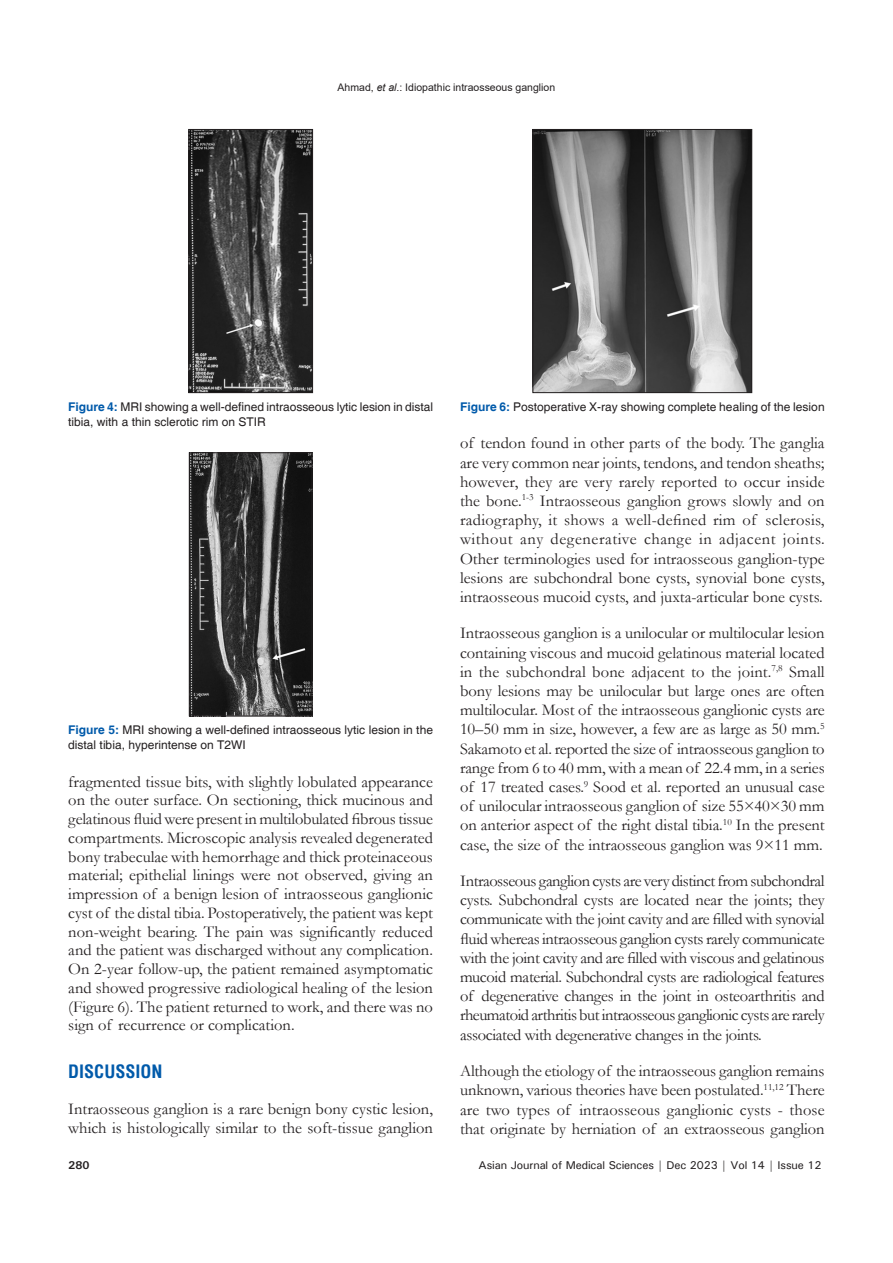
<style>
.page{position:relative;width:893px;height:1263px;background:#fff}
.page>*{position:absolute;margin:0;border:0;box-sizing:border-box;transform-origin:0 0}
.t1{font:700 condensed 18px "Helvetica";color:#015aaa}
.TX{font:16.5px/19.2px "Garamond";color:#231f20;text-align:justify}
.FGC{font:12px/15px "Helvetica";color:#231f20}
.t2{font:500 11.25px "Univers";letter-spacing:-.01em;color:#231f20}
.t3{font:700 11.25px "Univers";color:#231f20}
.t4{font:10.5px "Arial";color:#231f20}
.s1{font-style:italic}
.s2{font-weight:700;color:#015aaa}
</style>
<div class="page">
<img style="left:191px;top:131px;width:120px;height:260px">
<div style="left:189px;top:129px;width:124px;height:264px;border:1px solid #231f20"></div>
<img style="left:191px;top:455px;width:119px;height:259px">
<div style="left:189px;top:453px;width:123px;height:263px;border:1px solid #231f20"></div>
<img style="left:535px;top:131px;width:215px;height:260px">
<div style="left:533px;top:129px;width:219px;height:264px;border:1px solid #231f20"></div>
<p class="t4" style="left:338px;top:80px;width:219px">Ahmad, <span class="s1">et al</span>.: Idiopathic intraosseous ganglion</p>
<p class="FGC" style="left:68px;top:399px;width:366px"><span class="s2">Figure 4:</span> MRI showing a well-defined intraosseous lytic lesion in distal tibia, with a thin sclerotic rim on STIR</p>
<p class="FGC" style="left:68px;top:722px;width:366px"><span class="s2">Figure 5:</span> MRI showing a well-defined intraosseous lytic lesion in the distal tibia, hyperintense on T2WI</p>
<p class="TX" style="left:68px;top:772px;width:366px;line-height:18.8px">fragmented tissue bits, with slightly lobulated appearance on the outer surface. On sectioning, thick mucinous and gelatinous fluid were present in multilobulated fibrous tissue compartments. Microscopic analysis revealed degenerated bony trabeculae with hemorrhage and thick proteinaceous material; epithelial linings were not observed, giving an impression of a benign lesion of intraosseous ganglionic cyst of the distal tibia. Postoperatively, the patient was kept non-weight bearing. The pain was significantly reduced and the patient was discharged without any complication.<br>On 2-year follow-up, the patient remained asymptomatic and showed progressive radiological healing of the lesion (Figure 6). The patient returned to work, and there was no sign of recurrence or complication.</p>
<h1 class="t1" style="left:68px;top:1059px;width:96px">DISCUSSION</h1>
<p class="TX" style="left:68px;top:1099px;width:366px;line-height:18.8px">Intraosseous ganglion is a rare benign bony cystic lesion, which is histologically similar to the soft-tissue ganglion</p>
<p class="FGC" style="left:460px;top:399px;width:366px"><span class="s2">Figure 6:</span> Postoperative X-ray showing complete healing of the lesion</p>
<p class="TX" style="left:460px;top:433px;width:366px">of tendon found in other parts of the body. The ganglia are very common near joints, tendons, and tendon sheaths; however, they are very rarely reported to occur inside the bone.<sup>1-3</sup> Intraosseous ganglion grows slowly and on radiography, it shows a well-defined rim of sclerosis, without any degenerative change in adjacent joints.<br>Other terminologies used for intraosseous ganglion-type lesions are subchondral bone cysts, synovial bone cysts, intraosseous mucoid cysts, and juxta-articular bone cysts.</p>
<p class="TX" style="left:460px;top:623px;width:366px">Intraosseous ganglion is a unilocular or multilocular lesion containing viscous and mucoid gelatinous material located in the subchondral bone adjacent to the joint.<sup>7,8</sup> Small bony lesions may be unilocular but large ones are often multilocular. Most of the intraosseous ganglionic cysts are 10–50 mm in size, however, a few are as large as 50 mm.<sup>5<br></sup>Sakamoto et al. reported the size of intraosseous ganglion to range from 6 to 40 mm, with a mean of 22.4 mm, in a series of 17 treated cases.<sup>9</sup> Sood et al. reported an unusual case of unilocular intraosseous ganglion of size 55×40×30 mm on anterior aspect of the right distal tibia.<sup>10</sup> In the present case, the size of the intraosseous ganglion was 9×11 mm.</p>
<p class="TX" style="left:460px;top:871px;width:366px">Intraosseous ganglion cysts are very distinct from subchondral cysts. Subchondral cysts are located near the joints; they communicate with the joint cavity and are filled with synovial fluid whereas intraosseous ganglion cysts rarely communicate with the joint cavity and are filled with viscous and gelatinous mucoid material. Subchondral cysts are radiological features of degenerative changes in the joint in osteoarthritis and rheumatoid arthritis but intraosseous ganglionic cysts are rarely associated with degenerative changes in the joints.</p>
<p class="TX" style="left:460px;top:1061px;width:366px">Although the etiology of the intraosseous ganglion remains unknown, various theories have been postulated.<sup>11,12</sup> There are two types of intraosseous ganglionic cysts - those that originate by herniation of an extraosseous ganglion</p>
<p class="t3" style="left:68px;top:1158px;width:23px">280</p>
<p class="t2" style="left:479px;top:1157px;width:344px">Asian Journal of Medical Sciences | Dec 2023 | Vol 14 | Issue 12</p>
</div>
